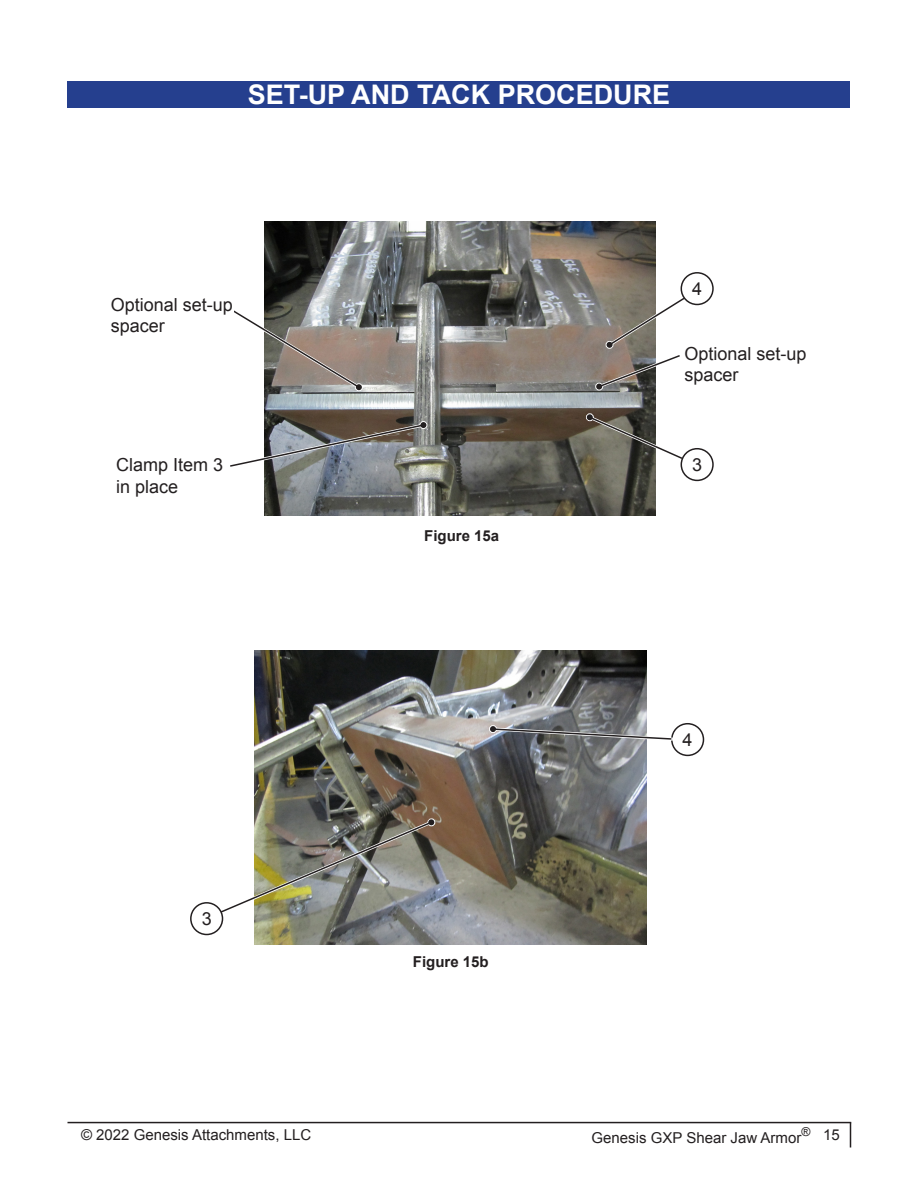
<style>
.page{position:relative;width:918px;height:1188px;background:#fff}
.page>*{position:absolute;margin:0;border:0;box-sizing:border-box;transform-origin:0 0}
.Dupe_Section_Heading{font:700 27px "Arial";color:#fff}
.t1{font:18px/21.6px "Arial";color:#231f20}
.t2{font:15px "Arial";color:#231f20}
.t3{font:700 15px "Arial";color:#231f20}
</style>
<div class="page">
<hr style="left:68px;top:1122px;width:783px;height:1px;background:#231f20">
<svg style="left:850px;top:1123px;width:1px;height:25px"></svg>
<div style="left:68px;top:81px;width:782px;height:27px;background:#253f8e"></div>
<img style="left:265px;top:222px;width:391px;height:293px">
<div style="left:419px;top:421px;width:8px;height:8px;border:3px solid #fff;border-radius:50%"></div>
<div style="left:681px;top:272px;width:33px;height:33px;border:2px solid #231f20;border-radius:50%"></div>
<div style="left:681px;top:448px;width:33px;height:33px;border:2px solid #231f20;border-radius:50%"></div>
<svg style="left:585px;top:413px;width:103px;height:50px"></svg>
<svg style="left:234px;top:309px;width:131px;height:83px"></svg>
<svg style="left:594px;top:295px;width:93px;height:96px"></svg>
<svg style="left:230px;top:422px;width:196px;height:46px"></svg>
<img style="left:255px;top:651px;width:391px;height:293px">
<div style="left:190px;top:902px;width:33px;height:33px;border:2px solid #231f20;border-radius:50%"></div>
<div style="left:671px;top:723px;width:33px;height:33px;border:2px solid #231f20;border-radius:50%"></div>
<div style="left:489px;top:725px;width:8px;height:8px;border:3px solid #fff;border-radius:50%"></div>
<svg style="left:490px;top:726px;width:186px;height:16px"></svg>
<div style="left:427px;top:818px;width:8px;height:8px;border:3px solid #fff;border-radius:50%"></div>
<img style="left:218px;top:819px;width:216px;height:97px">
<p class="Dupe_Section_Heading" style="left:248px;top:77px;width:424px">SET-UP AND TACK PROCEDURE</p>
<p class="t1" style="left:111px;top:294px;width:124px">Optional set-up spacer</p>
<p class="t1" style="left:116px;top:454px;width:109px">Clamp Item 3 in place</p>
<p class="t3" style="left:424px;top:526px;width:77px">Figure 15a</p>
<p class="t1" style="left:692px;top:278px;width:12px">4</p>
<p class="t1" style="left:684px;top:343px;width:124px">Optional set-up spacer</p>
<p class="t1" style="left:692px;top:454px;width:12px">3</p>
<p class="t1" style="left:202px;top:908px;width:12px">3</p>
<p class="t3" style="left:413px;top:952px;width:77px">Figure 15b</p>
<p class="t1" style="left:683px;top:729px;width:12px">4</p>
<p class="t2" style="left:81px;top:1125px;width:232px">© 2022 Genesis Attachments, LLC</p>
<p class="t2" style="left:592px;top:1128px;width:211px">Genesis GXP Shear Jaw Armor</p>
<p class="t2" style="left:801px;top:1125px;width:40px"><sup>®</sup> 15</p>
</div>
